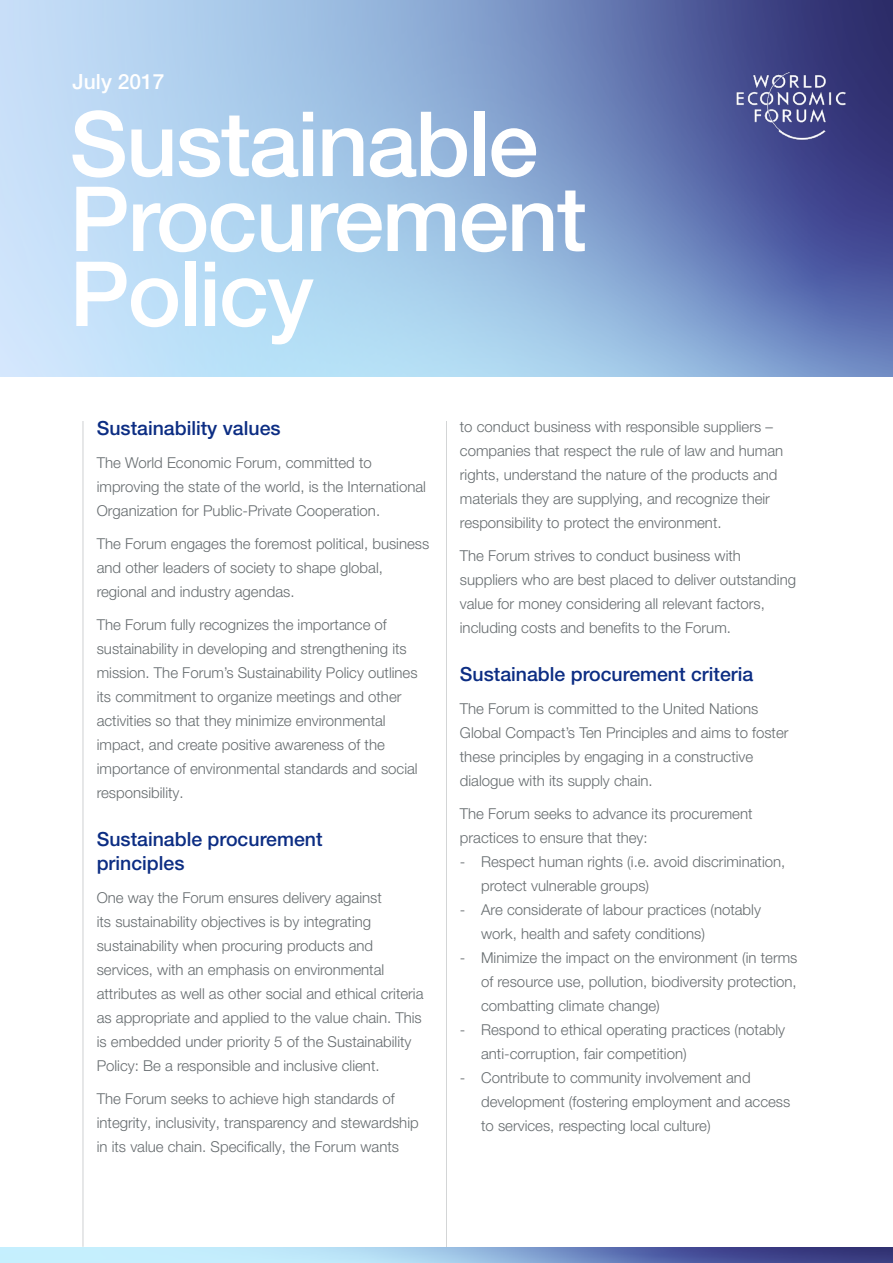
<style>
.page{position:relative;width:893px;height:1263px;background:#fff}
.page>*{position:absolute;margin:0;border:0;box-sizing:border-box;transform-origin:0 0}
.t1{font:500 90px/75px "Helvetica Neue LT Pro";letter-spacing:-.02em;color:#fff}
.t2{font:500 21px "Helvetica Neue LT Pro";color:#fff}
.t3{font:500 19.5px/24px "Helvetica Neue LT Pro";color:#0c2d83}
.t4{font:300 15px/24px "Helvetica Neue LT Pro";color:#666c6f}
</style>
<div class="page">
<hr style="left:446px;top:421px;width:1px;height:826px;background:#3a4246">
<hr style="left:83px;top:421px;width:1px;height:826px;background:#3a4246">
<img style="left:0;top:0;width:893px;height:376px">
<img style="left:734px;top:71px;width:113px;height:77px">
<img style="left:0;top:1247px;width:893px;height:16px">
<h2 class="t2" style="left:73px;top:69px;width:93px">July 2017</h2>
<h1 class="t1" style="left:69px;top:105px;width:519px">Sustainable<br>Procurement<br>Policy</h1>
<h3 class="t3" style="left:97px;top:416px;width:185px">Sustainability values</h3>
<p class="t4" style="left:97px;top:450px;width:331px">The World Economic Forum, committed to improving the state of the world, is the International<br>Organization for Public-Private Cooperation.</p>
<p class="t4" style="left:97px;top:531px;width:334px">The Forum engages the foremost political, business and other leaders of society to shape global, regional and industry agendas.</p>
<p class="t4" style="left:97px;top:612px;width:322px">The Forum fully recognizes the importance of sustainability in developing and strengthening its mission. The Forum’s Sustainability Policy outlines its commitment to organize meetings and other activities so that they minimize environmental impact, and create positive awareness of the importance of environmental standards and social responsibility.</p>
<h3 class="t3" style="left:97px;top:827px;width:227px">Sustainable procurement principles</h3>
<p class="t4" style="left:97px;top:885px;width:328px">One way the Forum ensures delivery against<br>its sustainability objectives is by integrating sustainability when procuring products and services, with an emphasis on environmental attributes as well as other social and ethical criteria as appropriate and applied to the value chain. This is embedded under priority 5 of the Sustainability Policy: Be a responsible and inclusive client.</p>
<p class="t4" style="left:97px;top:1086px;width:323px">The Forum seeks to achieve high standards of integrity, inclusivity, transparency and stewardship in its value chain. Specifically, the Forum wants</p>
<p class="t4" style="left:460px;top:414px;width:325px">to conduct business with responsible suppliers – companies that respect the rule of law and human rights, understand the nature of the products and materials they are supplying, and recognize their responsibility to protect the environment.</p>
<p class="t4" style="left:460px;top:543px;width:338px">The Forum strives to conduct business with suppliers who are best placed to deliver outstanding value for money considering all relevant factors, including costs and benefits to the Forum.</p>
<h3 class="t3" style="left:460px;top:661px;width:295px">Sustainable procurement criteria</h3>
<p class="t4" style="left:460px;top:696px;width:330px">The Forum is committed to the United Nations Global Compact’s Ten Principles and aims to foster these principles by engaging in a constructive dialogue with its supply chain.</p>
<p class="t4" style="left:460px;top:801px;width:294px">The Forum seeks to advance its procurement practices to ensure that they:</p>
<p class="t4" style="left:481px;top:849px;width:306px;text-indent:-21px">- Respect human rights (i.e. avoid discrimination, protect vulnerable groups)</p>
<p class="t4" style="left:481px;top:897px;width:281px;text-indent:-21px">- Are considerate of labour practices (notably work, health and safety conditions)</p>
<p class="t4" style="left:481px;top:945px;width:318px;text-align:justify;text-indent:-21px">- Minimize the impact on the environment (in terms of resource use, pollution, biodiversity protection, combatting climate change)</p>
<p class="t4" style="left:481px;top:1017px;width:305px;text-indent:-21px">- Respond to ethical operating practices (notably anti-corruption, fair competition)</p>
<p class="t4" style="left:481px;top:1065px;width:311px;text-indent:-21px">- Contribute to community involvement and development (fostering employment and access to services, respecting local culture)</p>
</div>
